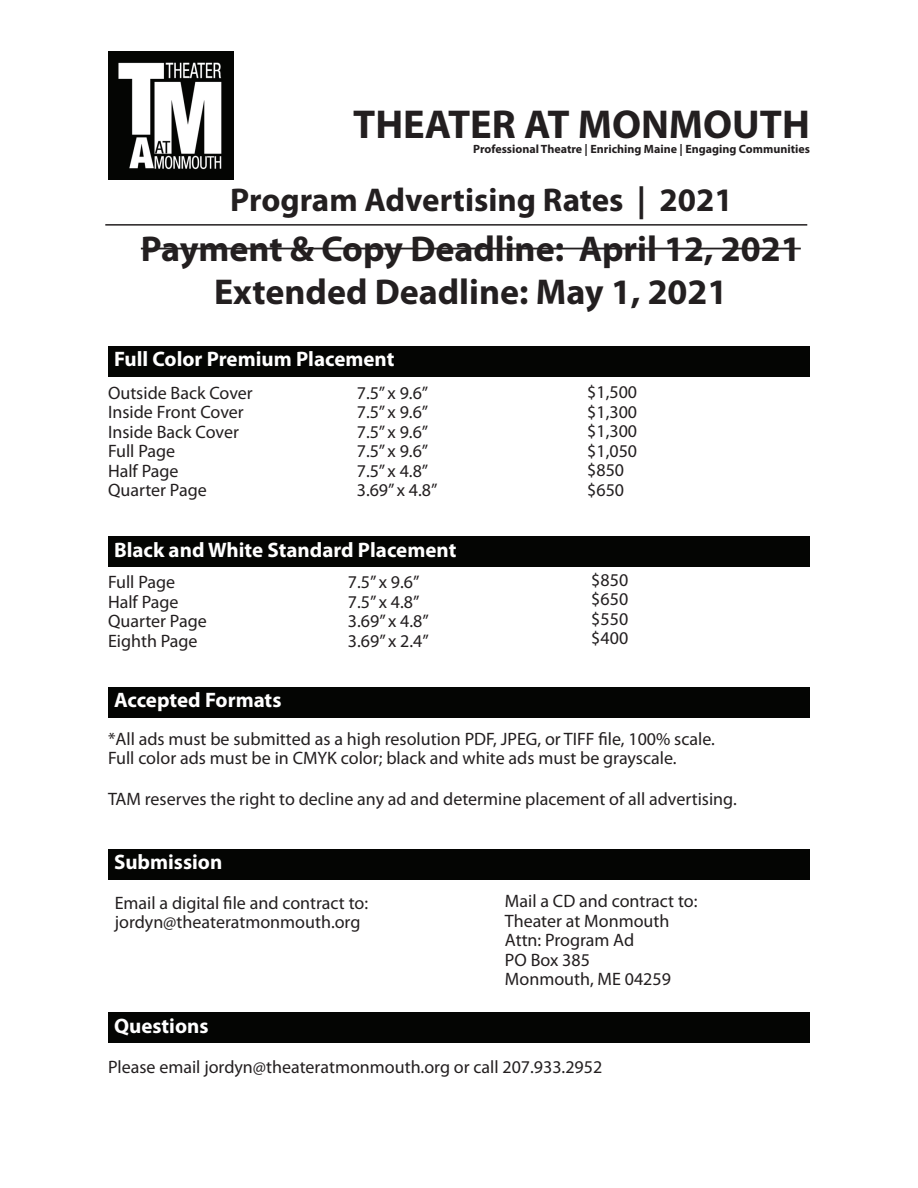
<style>
.page{position:relative;width:918px;height:1188px;background:#fff}
.page>*{position:absolute;margin:0;border:0;box-sizing:border-box;transform-origin:0 0}
.t1{font:700 40.5px "Myriad Pro";color:#231f20}
.t2{font:700 36px/43.2px "Myriad Pro";color:#231f20;text-align:center}
.t3{font:700 33px "Myriad Pro";color:#231f20}
.t4{font:700 21px "Myriad Pro";color:#fff}
.t5{font:18px/19.5px "Myriad Pro";color:#231f20}
.t6{font:700 12px "Myriad Pro";color:#231f20}
</style>
<div class="page">
<div style="left:108px;top:346px;width:702px;height:30px;background:#040503"></div>
<div style="left:108px;top:537px;width:702px;height:30px;background:#040503"></div>
<div style="left:108px;top:687px;width:702px;height:30px;background:#040503"></div>
<div style="left:108px;top:849px;width:702px;height:30px;background:#040503"></div>
<div style="left:108px;top:1013px;width:702px;height:30px;background:#040503"></div>
<hr style="left:105px;top:224px;width:702px;height:2px;background:#231f20">
<img style="left:108px;top:52px;width:125px;height:127px">
<hr style="left:141px;top:248px;width:660px;height:1px;background:#231f20">
<h1 class="t1" style="left:353px;top:98px;width:458px">THEATER AT MONMOUTH</h1>
<p class="t6" style="left:473px;top:141px;width:338px">Professional Theatre | Enriching Maine | Engaging Communities</p>
<h3 class="t3" style="left:230px;top:178px;width:504px">Program Advertising Rates | 2021</h3>
<h2 class="t2" style="left:141px;top:226px;width:661px">Payment &amp; Copy Deadline: April 12, 2021<br>Extended Deadline: May 1, 2021</h2>
<p class="t4" style="left:114px;top:346px;width:282px">Full Color Premium Placement</p>
<p class="t5" style="left:108px;top:383px;width:146px">Outside Back Cover<br>Inside Front Cover<br>Inside Back Cover<br>Full Page<br>Half Page<br>Quarter Page</p>
<p class="t5" style="left:357px;top:383px;width:82px">7.5” x 9.6”<br>7.5” x 9.6”<br>7.5” x 9.6”<br>7.5” x 9.6”<br>7.5” x 4.8”<br>3.69” x 4.8”</p>
<p class="t5" style="left:587px;top:382px;width:51px">$1,500 $1,300 $1,300 $1,050 $850 $650</p>
<p class="t4" style="left:114px;top:537px;width:344px">Black and White Standard Placement</p>
<p class="t5" style="left:108px;top:572px;width:100px">Full Page<br>Half Page<br>Quarter Page<br>Eighth Page</p>
<p class="t5" style="left:348px;top:572px;width:82px">7.5” x 9.6”<br>7.5” x 4.8”<br>3.69” x 4.8”<br>3.69” x 2.4”</p>
<p class="t5" style="left:591px;top:570px;width:38px;text-align:justify">$850 $650 $550 $400</p>
<p class="t4" style="left:114px;top:687px;width:169px">Accepted Formats</p>
<p class="t5" style="left:108px;top:729px;width:608px">*All ads must be submitted as a high resolution PDF, JPEG, or TIFF file, 100% scale.<br>Full color ads must be in CMYK color; black and white ads must be grayscale.</p>
<p class="t5" style="left:108px;top:789px;width:630px">TAM reserves the right to decline any ad and determine placement of all advertising.</p>
<p class="t4" style="left:114px;top:849px;width:110px">Submission</p>
<p class="t5" style="left:115px;top:892px;width:255px">Email a digital file and contract to: jordyn@theateratmonmouth.org</p>
<p class="t5" style="left:505px;top:891px;width:194px">Mail a CD and contract to:<br>Theater at Monmouth<br>Attn: Program Ad<br>PO Box 385<br>Monmouth, ME 04259</p>
<p class="t4" style="left:114px;top:1012px;width:96px">Questions</p>
<p class="t5" style="left:108px;top:1057px;width:496px">Please email jordyn@theateratmonmouth.org or call 207.933.2952</p>
</div>
